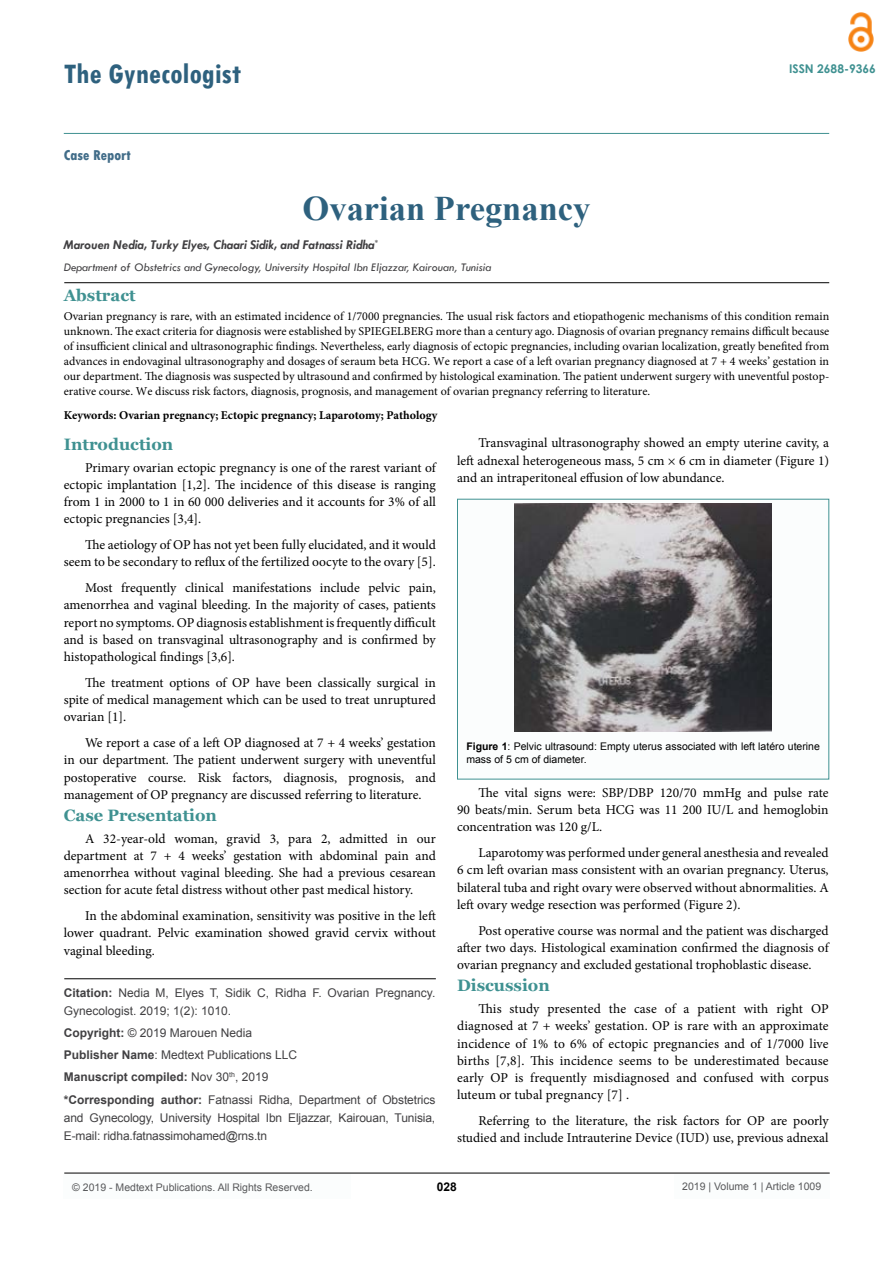
<style>
.page{position:relative;width:893px;height:1263px;background:#fff}
.page>*{position:absolute;margin:0;border:0;box-sizing:border-box;transform-origin:0 0}
.t1{font:700 34.5px "Times New Roman";color:#2e617e}
.t2{font:700 condensed 30px "Tw Cen";color:#2e617e}
.t3{font:700 16.5px "Georgia";color:#3f9191}
.t4{font:800 condensed 15px "Tw Cen";color:#426d89}
.t5{font:13.5px/17.2px "Minion Pro";color:#000;text-align:justify}
.t6{font:italic 700 13.5px "Tw Cen";color:#414042}
.t7{font:12px/15px "Minion Pro";color:#000;text-align:justify}
.t8{font:12px/22.2px "Arial";letter-spacing:-.01em;color:#414042}
.t9{font:italic 12px "Tw Cen";color:#414042}
.t10{font:700 12px "Minion Pro";color:#000}
.t11{font:700 12px "Century Gothic";color:#3f9191}
.t12{font:700 12px "Arial";color:#000}
.t13{font:10.5px/13.5px "Arial";color:#000}
.t14{font:10.5px "Arial";color:#58595b}
.s1{font-weight:700}
</style>
<div class="page">
<hr style="left:64px;top:133px;width:765px;height:1px;background:#3f9191">
<hr style="left:64px;top:1173px;width:766px;height:1px;background:#000">
<div style="left:674px;top:1174px;width:156px;height:25px;background:#fbfdfd"></div>
<img style="left:849px;top:12px;width:25px;height:40px">
<div style="left:64px;top:1174px;width:287px;height:25px;background:#fbfdfd"></div>
<hr style="left:64px;top:282px;width:765px;height:1px;background:#000">
<hr style="left:64px;top:978px;width:372px;height:1px;background:#000">
<div style="left:457px;top:499px;width:372px;height:280px;background:#fbfdfd"></div>
<div style="left:457px;top:499px;width:372px;height:280px;border:1px solid #3f9191"></div>
<img style="left:515px;top:504px;width:257px;height:227px">
<h2 class="t2" style="left:64px;top:56px;width:179px">The Gynecologist</h2>
<p class="t4" style="left:64px;top:147px;width:68px">Case Report</p>
<h1 class="t1" style="left:303px;top:185px;width:289px">Ovarian Pregnancy</h1>
<p class="t6" style="left:64px;top:237px;width:316px">Marouen Nedia, Turky Elyes, Chaari Sidik, and Fatnassi Ridha<sup>*</sup></p>
<p class="t9" style="left:64px;top:260px;width:429px">Department of Obstetrics and Gynecology, University Hospital Ibn Eljazzar, Kairouan, Tunisia</p>
<p class="t11" style="left:789px;top:59px;width:88px">ISSN 2688-9366</p>
<p class="t3" style="left:64px;top:285px;width:73px">Abstract</p>
<p class="t7" style="left:64px;top:309px;width:767px">Ovarian pregnancy is rare, with an estimated incidence of 1/7000 pregnancies. The usual risk factors and etiopathogenic mechanisms of this condition remain unknown. The exact criteria for diagnosis were established by SPIEGELBERG more than a century ago. Diagnosis of ovarian pregnancy remains difficult because of insufficient clinical and ultrasonographic findings. Nevertheless, early diagnosis of ectopic pregnancies, including ovarian localization, greatly benefited from advances in endovaginal ultrasonography and dosages of seraum beta HCG. We report a case of a left ovarian pregnancy diagnosed at 7 + 4 weeks’ gestation in our department. The diagnosis was suspected by ultrasound and confirmed by histological examination. The patient underwent surgery with uneventful postop&shy;erative course. We discuss risk factors, diagnosis, prognosis, and management of ovarian pregnancy referring to literature.</p>
<p class="t10" style="left:64px;top:407px;width:375px">Keywords: Ovarian pregnancy; Ectopic pregnancy; Laparotomy; Pathology</p>
<p class="t3" style="left:64px;top:434px;width:111px">Introduction</p>
<p class="t5" style="left:64px;top:459px;width:374px;text-indent:21px">Primary ovarian ectopic pregnancy is one of the rarest variant of ectopic implantation [1,2]. The incidence of this disease is ranging from 1 in 2000 to 1 in 60 000 deliveries and it accounts for 3% of all ectopic pregnancies [3,4].</p>
<p class="t5" style="left:64px;top:536px;width:374px;text-align:right">The aetiology of OP has not yet been fully elucidated, and it would seem to be secondary to reflux of the fertilized oocyte to the ovary [5].</p>
<p class="t5" style="left:64px;top:579px;width:374px;text-indent:21px">Most frequently clinical manifestations include pelvic pain, amenorrhea and vaginal bleeding. In the majority of cases, patients report no symptoms. OP diagnosis establishment is frequently difficult and is based on transvaginal ultrasonography and is confirmed by histopathological findings [3,6].</p>
<p class="t5" style="left:64px;top:674px;width:374px;text-indent:21px">The treatment options of OP have been classically surgical in spite of medical management which can be used to treat unruptured ovarian [1].</p>
<p class="t5" style="left:64px;top:734px;width:374px;text-indent:21px">We report a case of a left OP diagnosed at 7 + 4 weeks’ gestation in our department. The patient underwent surgery with uneventful postoperative course. Risk factors, diagnosis, prognosis, and management of OP pregnancy are discussed referring to literature.</p>
<p class="t3" style="left:64px;top:805px;width:155px">Case Presentation</p>
<p class="t5" style="left:64px;top:830px;width:374px;text-indent:21px">A 32-year-old woman, gravid 3, para 2, admitted in our department at 7 + 4 weeks’ gestation with abdominal pain and amenorrhea without vaginal bleeding. She had a previous cesarean section for acute fetal distress without other past medical history.</p>
<p class="t5" style="left:64px;top:907px;width:374px;text-indent:21px">In the abdominal examination, sensitivity was positive in the left lower quadrant. Pelvic examination showed gravid cervix without vaginal bleeding.</p>
<p class="t8" style="left:64px;top:984px;width:373px;line-height:18px"><span class="s1">Citation:</span> Nedia M, Elyes T, Sidik C, Ridha F. Ovarian Pregnancy.<br>Gynecologist. 2019; 1(2): 1010.</p>
<p class="t8" style="left:64px;top:1022px;width:373px"><span class="s1">Copyright:</span> © 2019 Marouen Nedia<br><span class="s1">Publisher Name</span>: Medtext Publications LLC<br><span class="s1">Manuscript compiled:</span> Nov 30<sup>th</sup>, 2019<br><span class="s1">*Corresponding author:</span> Fatnassi Ridha, Department of Obstetrics</p>
<p class="t8" style="left:64px;top:1109px;width:373px;line-height:18px">and Gynecology, University Hospital Ibn Eljazzar, Kairouan, Tunisia,<br>E-mail: ridha.fatnassimohamed@rns.tn</p>
<p class="t5" style="left:457px;top:434px;width:374px;text-indent:21px">Transvaginal ultrasonography showed an empty uterine cavity, a left adnexal heterogeneous mass, 5 cm × 6 cm in diameter (Figure 1) and an intraperitoneal effusion of low abundance.</p>
<p class="t13" style="left:466px;top:739px;width:355px"><span class="s1">Figure 1</span>: Pelvic ultrasound: Empty uterus associated with left latéro uterine mass of 5 cm of diameter.</p>
<p class="t5" style="left:457px;top:784px;width:373px;text-indent:21px">The vital signs were: SBP/DBP 120/70 mmHg and pulse rate 90 beats/min. Serum beta HCG was 11 200 IU/L and hemoglobin concentration was 120 g/L.</p>
<p class="t5" style="left:457px;top:844px;width:373px;text-indent:21px">Laparotomy was performed under general anesthesia and revealed 6 cm left ovarian mass consistent with an ovarian pregnancy. Uterus, bilateral tuba and right ovary were observed without abnormalities. A left ovary wedge resection was performed (Figure 2).</p>
<p class="t5" style="left:457px;top:922px;width:373px;text-indent:21px">Post operative course was normal and the patient was discharged after two days. Histological examination confirmed the diagnosis of ovarian pregnancy and excluded gestational trophoblastic disease.</p>
<p class="t3" style="left:457px;top:975px;width:94px">Discussion</p>
<p class="t5" style="left:457px;top:1000px;width:373px;text-indent:21px">This study presented the case of a patient with right OP diagnosed at 7 + weeks’ gestation. OP is rare with an approximate incidence of 1% to 6% of ectopic pregnancies and of 1/7000 live births [7,8]. This incidence seems to be underestimated because early OP is frequently misdiagnosed and confused with corpus luteum or tubal pregnancy [7] .</p>
<p class="t5" style="left:457px;top:1112px;width:373px;text-align:right">Referring to the literature, the risk factors for OP are poorly studied and include Intrauterine Device (IUD) use, previous adnexal</p>
<p class="t14" style="left:72px;top:1180px;width:242px">© 2019 - Medtext Publications. All Rights Reserved.</p>
<p class="t12" style="left:437px;top:1178px;width:22px">028</p>
<p class="t14" style="left:682px;top:1180px;width:140px">2019 | Volume 1 | Article 1009</p>
</div>
